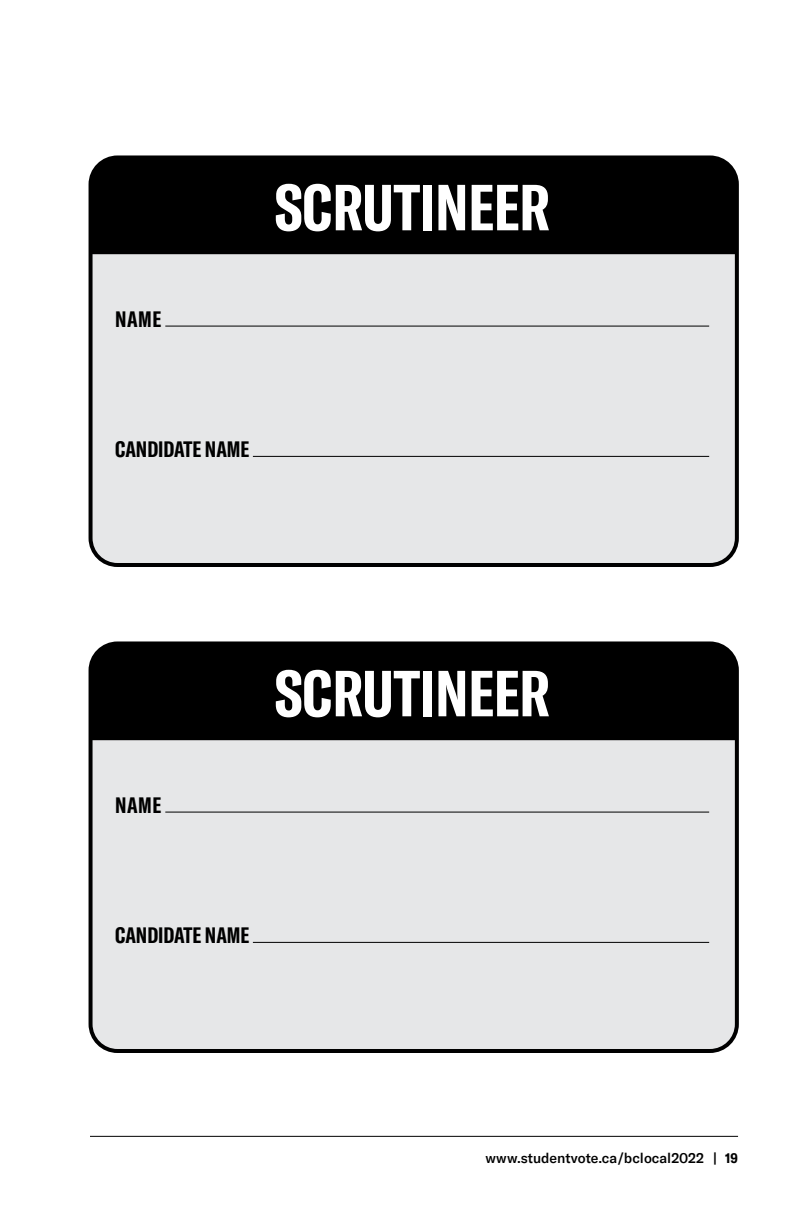
<style>
.page{position:relative;width:792px;height:1224px;background:#fff}
.page>*{position:absolute;margin:0;border:0;box-sizing:border-box;transform-origin:0 0}
.t1{font:700 extra-condensed 64px "GT America";color:#fff}
.t2{font:700 extra-condensed 22px "GT America";color:#000}
.t3{font:500 14px "GT America";color:#000}
.s1{font-weight:700;font-stretch:condensed}
</style>
<div class="page">
<hr style="left:90px;top:1136px;width:648px;height:1px;background:#000">
<div style="left:91px;top:643px;width:646px;height:408px;background:#e6e7e8;border-radius:27px"></div>
<div style="left:89px;top:641px;width:650px;height:412px;border:4px solid #000;border-radius:27px"></div>
<div style="left:91px;top:643px;width:646px;height:97px;background:#000"></div>
<hr style="left:165px;top:812px;width:544px;height:1px;background:#000">
<hr style="left:253px;top:942px;width:456px;height:1px;background:#000">
<div style="left:91px;top:157px;width:646px;height:408px;background:#e6e7e8;border-radius:27px"></div>
<div style="left:89px;top:155px;width:650px;height:412px;border:4px solid #000;border-radius:27px"></div>
<div style="left:91px;top:157px;width:646px;height:97px;background:#000"></div>
<hr style="left:165px;top:326px;width:544px;height:1px;background:#000">
<hr style="left:253px;top:456px;width:456px;height:1px;background:#000">
<p class="t2" style="left:115px;top:306px;width:48px">NAME</p>
<p class="t1" style="left:275px;top:169px;width:276px">SCRUTINEER</p>
<p class="t2" style="left:115px;top:436px;width:136px">CANDIDATE NAME</p>
<p class="t2" style="left:115px;top:792px;width:48px">NAME</p>
<p class="t1" style="left:275px;top:655px;width:276px">SCRUTINEER</p>
<p class="t2" style="left:115px;top:922px;width:136px">CANDIDATE NAME</p>
<p class="t3" style="left:486px;top:1150px;width:254px">www.studentvote.ca/bclocal2022 <span class="s1">| 19</span></p>
</div>
